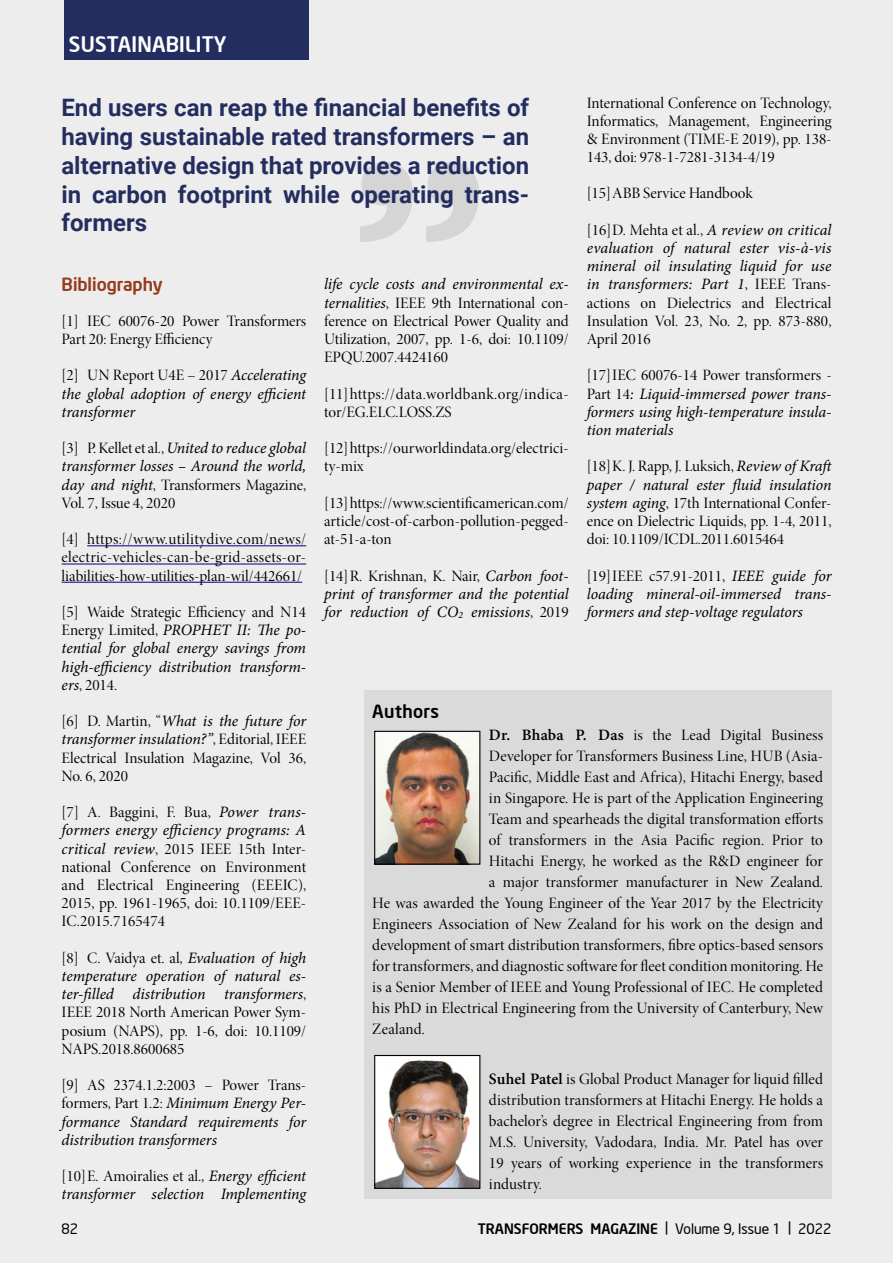
<style>
.page{position:relative;width:893px;height:1263px;background:#ededed}
.page>*{position:absolute;margin:0;border:0;box-sizing:border-box;transform-origin:0 0}
.t1{font:700 24px/28.8px "Roboto";color:#242d5f;text-align:justify}
.t2{font:500 21px "Neo Sans Intel";letter-spacing:.01em;color:#fff}
.t3{font:500 18px "Neo Sans Intel";color:#943b1c}
.t4{font:500 18px "Neo Sans Intel";letter-spacing:.02em;color:#000}
.t5{font:15.9px/18.1px "Minion Pro Disp";color:#000;text-align:justify}
.t6{font:italic 15.9px/18.1px "Minion Pro";letter-spacing:-.005em;color:#000}
.t7{font:15.9px/18.1px "Minion Pro Disp";letter-spacing:.02em;color:#000}
.t8{font:500 14.25px "Neo Sans Intel";color:#000}
.t9{font:14.25px "Neo Sans Intel";color:#000}
.s1{font-family:"Minion Pro";font-style:italic}
.s2{font-family:"Minion Pro Disp";font-style:normal}
.s3{font-size:9.6px}
.s4{font-family:"Minion Pro";font-weight:600}
.s5{font-weight:400}
</style>
<div class="page">
<svg style="left:360px;top:162px;width:119px;height:80px"></svg>
<hr style="left:87px;top:545px;width:219px;height:1px;background:#000084">
<hr style="left:62px;top:564px;width:244px;height:1px;background:#000084">
<hr style="left:62px;top:582px;width:240px;height:1px;background:#000084">
<div style="left:364px;top:691px;width:467px;height:508px;background:#dadada"></div>
<img style="left:376px;top:733px;width:102px;height:130px">
<div style="left:374px;top:731px;width:106px;height:134px;border:1px solid #000"></div>
<img style="left:376px;top:1057px;width:102px;height:130px">
<div style="left:374px;top:1055px;width:106px;height:134px;border:1px solid #000"></div>
<div style="left:64px;top:0;width:244px;height:60px;background:#242d5f"></div>
<h2 class="t2" style="left:69px;top:31px;width:159px">SUSTAINABILITY</h2>
<h1 class="t1" style="left:61px;top:92px;width:469px">End users can reap the financial benefits of having sustainable rated transformers – an alternative design that provides a reduction in carbon footprint while operating trans&shy;formers</h1>
<p class="t5" style="left:587px;top:94px;width:246px">International Conference on Technology, Informatics, Management, Engineering &amp; Environment (TIME-E 2019), pp. 138- 143, doi: 978-1-7281-3134-4/19</p>
<p class="t5" style="left:587px;top:185px;width:168px">[15]ABB Service Handbook</p>
<p class="t5" style="left:587px;top:221px;width:246px">[16]D. Mehta et al., <span class="s1">A review on critical</span></p>
<p class="t6" style="left:587px;top:239px;width:246px;text-align:justify">evaluation of natural ester vis-à-vis mineral oil insulating liquid for use in transformers: Part 1<span class="s2">, IEEE Trans-</span></p>
<p class="t5" style="left:587px;top:294px;width:246px">actions on Dielectrics and Electrical Insulation Vol. 23, No. 2, pp. 873-880, April 2016</p>
<p class="t5" style="left:587px;top:367px;width:245px">[17]IEC 60076-14 Power transformers -</p>
<p class="t6" style="left:587px;top:384px;width:246px;text-align:justify"><span class="s2">Part 14</span>: Liquid-immersed power trans&shy;formers using high-temperature insula&shy;tion materials</p>
<p class="t5" style="left:587px;top:458px;width:249px">[18]K. J. Rapp, J. Luksich, <span class="s1">Review of Kraft</span></p>
<p class="t6" style="left:587px;top:475px;width:246px">paper / natural ester fluid insulation</p>
<p class="t5" style="left:587px;top:494px;width:246px"><span class="s1">system aging</span>, 17th International Confer&shy;ence on Dielectric Liquids, pp. 1-4, 2011, doi: 10.1109/ICDL.2011.6015464</p>
<p class="t5" style="left:587px;top:567px;width:246px">[19]IEEE c57.91-2011, <span class="s1">IEEE guide for</span></p>
<p class="t6" style="left:587px;top:585px;width:246px">loading mineral-oil-immersed trans&shy;formers and step-voltage regulators</p>
<p class="t3" style="left:62px;top:272px;width:103px">Bibliography</p>
<p class="t5" style="left:62px;top:312px;width:246px">[1] IEC 60076-20 Power Transformers<br>Part 20: Energy Efficiency</p>
<p class="t5" style="left:62px;top:367px;width:246px">[2] UN Report U4E – 2017 <span class="s1">Accelerating</span></p>
<p class="t6" style="left:62px;top:384px;width:246px">the global adoption of energy efficient transformer</p>
<p class="t6" style="left:62px;top:439px;width:246px"><span class="s2">[3] P. Kellet et al.,</span> United to reduce global transformer losses – Around the world,</p>
<p class="t5" style="left:62px;top:476px;width:246px"><span class="s1">day and night</span>, Transformers Magazine,<br>Vol. 7, Issue 4, 2020</p>
<p class="t5" style="left:62px;top:530px;width:246px">[4] https://www.utilitydive.com/news/ electric-vehicles-can-be-grid-assets-or&shy;liabilities-how-utilities-plan-wil/442661/</p>
<p class="t5" style="left:62px;top:603px;width:246px">[5] Waide Strategic Efficiency and N14</p>
<p class="t6" style="left:62px;top:621px;width:246px;text-align:justify"><span class="s2">Energy Limited,</span> PROPHET II: The po&shy;tential for global energy savings from high-efficiency distribution transform-</p>
<p class="t5" style="left:62px;top:676px;width:57px"><span class="s1">ers</span>, 2014.</p>
<p class="t6" style="left:62px;top:712px;width:246px"><span class="s2">[6] D. Martin, “</span>What is the future for transformer insulation?”<span class="s2">, Editorial, IEEE</span></p>
<p class="t5" style="left:62px;top:749px;width:246px">Electrical Insulation Magazine, Vol 36,<br>No. 6, 2020</p>
<p class="t5" style="left:62px;top:803px;width:246px">[7] A. Baggini, F. Bua, <span class="s1">Power trans-</span></p>
<p class="t6" style="left:62px;top:821px;width:246px">formers energy efficiency programs: A</p>
<p class="t5" style="left:62px;top:840px;width:246px"><span class="s1">critical review</span>, 2015 IEEE 15th Inter&shy;national Conference on Environment and Electrical Engineering (EEEIC), 2015, pp. 1961-1965, doi: 10.1109/EEE-IC.2015.7165474</p>
<p class="t5" style="left:62px;top:949px;width:246px">[8] C. Vaidya et. al, <span class="s1">Evaluation of high</span></p>
<p class="t6" style="left:62px;top:967px;width:246px">temperature operation of natural es&shy;ter-filled distribution transformers<span class="s2">,</span></p>
<p class="t5" style="left:62px;top:1003px;width:246px">IEEE 2018 North American Power Sym&shy;posium (NAPS), pp. 1-6, doi: 10.1109/ NAPS.2018.8600685</p>
<p class="t5" style="left:62px;top:1076px;width:246px">[9] AS 2374.1.2:2003 – Power Trans-</p>
<p class="t6" style="left:62px;top:1094px;width:246px;text-align:justify"><span class="s2">formers, Part 1.2:</span> Minimum Energy Per&shy;formance Standard requirements for distribution transformers</p>
<p class="t5" style="left:62px;top:1167px;width:246px">[10]E. Amoiralies et al., <span class="s1">Energy efficient</span></p>
<p class="t6" style="left:62px;top:1185px;width:246px">transformer selection Implementing</p>
<p class="t6" style="left:324px;top:275px;width:246px">life cycle costs and environmental ex-</p>
<p class="t5" style="left:324px;top:294px;width:246px"><span class="s1">ternalities</span>, IEEE 9th International con&shy;ference on Electrical Power Quality and Utilization, 2007, pp. 1-6, doi: 10.1109/ EPQU.2007.4424160</p>
<p class="t7" style="left:324px;top:385px;width:246px">[11]https://data.worldbank.org/indica&shy;tor/EG.ELC.LOSS.ZS</p>
<p class="t5" style="left:324px;top:439px;width:246px">[12]https://ourworldindata.org/electrici&shy;ty-mix</p>
<p class="t5" style="left:324px;top:494px;width:246px">[13]https://www.scientificamerican.com/ article/cost-of-carbon-pollution-pegged&shy;at-51-a-ton</p>
<p class="t5" style="left:324px;top:567px;width:246px">[14]R. Krishnan, K. Nair, <span class="s1">Carbon foot-</span></p>
<p class="t6" style="left:324px;top:585px;width:246px">print of transformer and the potential for reduction of CO<span class="s3">2</span> emissions<span class="s2">, 2019</span></p>
<p class="t4" style="left:372px;top:699px;width:68px">Authors</p>
<p class="t5" style="left:489px;top:726px;width:336px"><span class="s4">Dr. Bhaba P. Das</span> is the Lead Digital Business</p>
<p class="t5" style="left:489px;top:747px;width:334px">Developer for Transformers Business Line, HUB (Asia-</p>
<p class="t5" style="left:489px;top:768px;width:336px">Pacific, Middle East and Africa), Hitachi Energy, based</p>
<p class="t5" style="left:489px;top:789px;width:336px">in Singapore. He is part of the Application Engineering</p>
<p class="t5" style="left:489px;top:810px;width:336px">Team and spearheads the digital transformation efforts</p>
<p class="t5" style="left:489px;top:831px;width:336px">of transformers in the Asia Pacific region. Prior to</p>
<p class="t5" style="left:489px;top:852px;width:336px">Hitachi Energy, he worked as the R&amp;D engineer for</p>
<p class="t5" style="left:489px;top:873px;width:336px">a major transformer manufacturer in New Zealand.</p>
<p class="t5" style="left:372px;top:894px;width:452px">He was awarded the Young Engineer of the Year 2017 by the Electricity</p>
<p class="t5" style="left:372px;top:915px;width:452px">Engineers Association of New Zealand for his work on the design and</p>
<p class="t5" style="left:372px;top:936px;width:452px">development of smart distribution transformers, fibre optics-based sensors</p>
<p class="t5" style="left:372px;top:957px;width:452px">for transformers, and diagnostic software for fleet condition monitoring. He</p>
<p class="t5" style="left:372px;top:978px;width:452px">is a Senior Member of IEEE and Young Professional of IEC. He completed</p>
<p class="t5" style="left:372px;top:999px;width:452px">his PhD in Electrical Engineering from the University of Canterbury, New</p>
<p class="t5" style="left:372px;top:1020px;width:54px">Zealand.</p>
<p class="t5" style="left:489px;top:1069px;width:336px;line-height:21px"><span class="s4">Suhel Patel</span> is Global Product Manager for liquid filled distribution transformers at Hitachi Energy. He holds a bachelor’s degree in Electrical Engineering from from M.S. University, Vadodara, India. Mr. Patel has over 19 years of working experience in the transformers industry.</p>
<p class="t9" style="left:61px;top:1220px;width:18px">82</p>
<p class="t8" style="left:478px;top:1220px;width:355px">TRANSFORMERS MAGAZINE <span class="s5">| Volume 9, Issue 1 | 2022</span></p>
</div>
